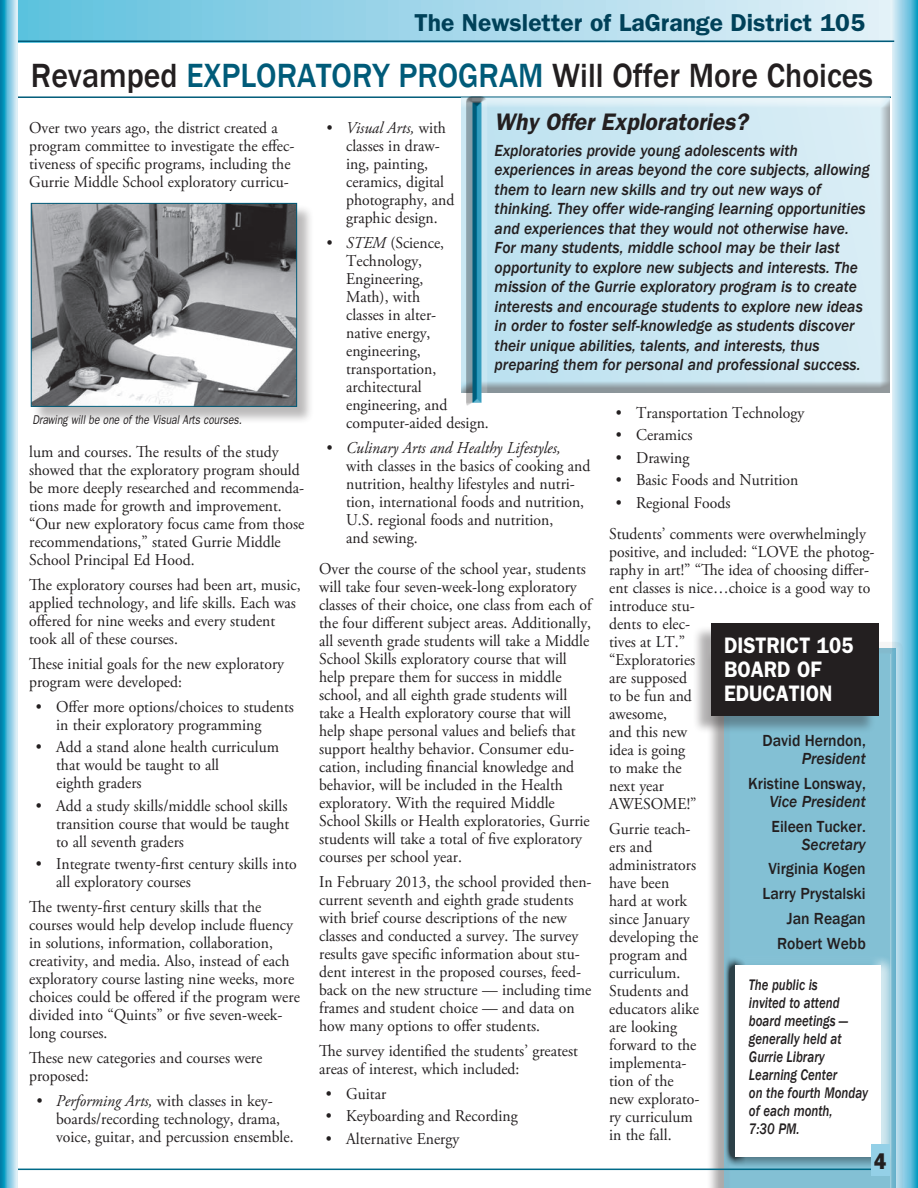
<style>
.page{position:relative;width:918px;height:1188px;background:#fff}
.page>*{position:absolute;margin:0;border:0;box-sizing:border-box;transform-origin:0 0}
.Body_Copy{font:500 34.5px "Franklin Gothic";color:#231f20;scale:.92 1}
.t1{font:600 24.6px "Franklin Gothic";color:#004159}
.t2{font:italic 600 24px "Franklin Gothic";color:#231f20;scale:.95 1}
.Gar_Subhead_2_small{font:600 22.5px/24px "Franklin Gothic";color:#fff;scale:.9 1}
.All_Caps_Frank_Gothi{font:800 22.5px "Franklin Gothic";color:#231f20;scale:.9 1}
.Body_Copy-2{font:16.5px/18px "Adobe Garamond Pro";color:#231f20;scale:.95 1}
.Body_Copy-3{font:italic 500 16.5px/19.5px "Franklin Gothic";color:#231f20;scale:.95 1}
.t3{font:500 16.5px/18px "Franklin Gothic";color:#231f20;text-align:right;scale:.95 1}
.t4{font:italic 500 15.75px/18px "Franklin Gothic";color:#231f20;scale:.82 1}
.Body_Copy-4{font:italic 12.75px "Franklin Gothic";color:#231f20;scale:.8 1}
.s1{color:#005b79}
.s2{font-style:italic}
</style>
<div class="page">
<div style="left:0;top:0;width:912px;height:42px;background:linear-gradient(to right,#5dbfdd,#e9f1f8)"></div>
<svg style="left:892px;top:0;width:26px;height:1188px;background:#76c5df"></svg>
<hr style="left:15px;top:96px;width:876px;height:2px;background:#005b79">
<hr style="left:0;top:40px;width:894px;height:2px;background:#005b79">
<div style="left:457px;top:97px;width:434px;height:295px;background:#231f20;opacity:.75"></div>
<div style="left:32px;top:204px;width:283px;height:221px;background:#231f20;opacity:.31"></div>
<img style="left:33px;top:205px;width:262px;height:200px">
<div style="left:31px;top:203px;width:266px;height:204px;border:1px solid #005b79"></div>
<div style="left:706px;top:649px;width:189px;height:539px;background:#231f20;opacity:.75"></div>
<div style="left:718px;top:642px;width:185px;height:546px;background:#231f20;opacity:.75"></div>
<div style="left:692px;top:625px;width:184px;height:109px;background:#231f20;opacity:.36"></div>
<div style="left:711px;top:623px;width:168px;height:93px;background:#231f20"></div>
<div style="left:735px;top:955px;width:157px;height:211px;background:#fff;opacity:.75"></div>
<div style="left:725px;top:956px;width:159px;height:211px;background:#231f20;opacity:.75"></div>
<div style="left:735px;top:966px;width:146px;height:191px;background:#fff"></div>
<div style="left:466px;top:97px;width:21px;height:309px;background:#231f20;opacity:.75"></div>
<hr style="left:0;top:1169px;width:889px;height:1px;background:#006a88">
<div style="left:871px;top:1144px;width:18px;height:32px;background:#94d0e7"></div>
<svg style="left:0;top:0;width:18px;height:1188px;background:#6bbdd8"></svg>
<p class="t1" style="left:414px;top:8px;width:452px">The Newsletter of LaGrange District 105</p>
<p class="Body_Copy" style="left:31px;top:54px;width:917px">Revamped <span class="s1">EXPLORATORY PROGRAM</span> Will Offer More Choices</p>
<p class="t2" style="left:495px;top:107px;width:268px">Why Offer Exploratories?</p>
<p class="Body_Copy-3" style="left:495px;top:141px;width:396px">Exploratories provide young adolescents with experiences in areas beyond the core subjects, allowing them to learn new skills and try out new ways of thinking. They offer wide-ranging learning opportunities and experiences that they would not otherwise have.<br>For many students, middle school may be their last opportunity to explore new subjects and interests. The mission of the Gurrie exploratory program is to create interests and encourage students to explore new ideas in order to foster self-knowledge as students discover their unique abilities, talents, and interests, thus preparing them for personal and professional success.</p>
<p class="Body_Copy-2" style="left:29px;top:120px;width:281px">Over two years ago, the district created a program committee to investigate the effec&shy;tiveness of specific programs, including the Gurrie Middle School exploratory curricu-</p>
<p class="Body_Copy-2" style="left:346px;top:120px;width:115px;text-indent:-20px"><span class="s2">• Visual Arts,</span> with classes in draw&shy;ing, painting, ceramics, digital photography, and graphic design.</p>
<p class="Body_Copy-2" style="left:346px;top:235px;width:152px;text-indent:-20px"><span class="s2">• STEM</span> (Science,<br>Technology,<br>Engineering,<br>Math), with<br>classes in alter-<br>native energy, engineering, transportation, architectural engineering, and computer-aided design.</p>
<p class="Body_Copy-2" style="left:346px;top:439px;width:259px;text-indent:-20px"><span class="s2">• Culinary Arts and Healthy Lifestyles, </span>with classes in the basics of cooking and nutrition, healthy lifestyles and nutri&shy;tion, international foods and nutrition, U.S. regional foods and nutrition,<br>and sewing.</p>
<p class="Body_Copy-2" style="left:319px;top:561px;width:288px">Over the course of the school year, students will take four seven-week-long exploratory classes of their choice, one class from each of the four different subject areas. Additionally, all seventh grade students will take a Middle School Skills exploratory course that will help prepare them for success in middle school, and all eighth grade students will take a Health exploratory course that will help shape personal values and beliefs that support healthy behavior. Consumer edu&shy;cation, including financial knowledge and behavior, will be included in the Health exploratory. With the required Middle School Skills or Health exploratories, Gurrie students will take a total of five exploratory courses per school year.</p>
<p class="Body_Copy-2" style="left:319px;top:874px;width:288px">In February 2013, the school provided then&shy;current seventh and eighth grade students with brief course descriptions of the new classes and conducted a survey. The survey results gave specific information about stu&shy;dent interest in the proposed courses, feed&shy;back on the new structure — including time frames and student choice — and data on how many options to offer students.</p>
<p class="Body_Copy-2" style="left:319px;top:1042px;width:274px">The survey identified the students’ greatest areas of interest, which included:</p>
<p class="Body_Copy-2" style="left:326px;top:1085px;width:65px">• Guitar</p>
<p class="Body_Copy-2" style="left:326px;top:1108px;width:204px">• Keyboarding and Recording</p>
<p class="Body_Copy-2" style="left:326px;top:1130px;width:142px">• Alternative Energy</p>
<p class="Body_Copy-2" style="left:616px;top:404px;width:200px">• Transportation Technology</p>
<p class="Body_Copy-2" style="left:616px;top:426px;width:82px">• Ceramics</p>
<p class="Body_Copy-2" style="left:616px;top:449px;width:79px">• Drawing</p>
<p class="Body_Copy-2" style="left:616px;top:472px;width:194px">• Basic Foods and Nutrition</p>
<p class="Body_Copy-2" style="left:616px;top:494px;width:122px">• Regional Foods</p>
<p class="Body_Copy-2" style="left:609px;top:526px;width:281px">Students’ comments were overwhelmingly positive, and included: “LOVE the photog&shy;raphy in art!” “The idea of choosing differ&shy;ent classes is nice…choice is a good way to introduce stu-<br>dents to elec-<br>tives at LT.”<br>“Exploratories<br>are supposed<br>to be fun and<br>awesome,<br>and this new<br>idea is going<br>to make the<br>next year<br>AWESOME!”</p>
<p class="Body_Copy-2" style="left:609px;top:820px;width:97px">Gurrie teach&shy;ers and administrators have been hard at work since January developing the program and curriculum.<br>Students and educators alike are looking forward to the implementa&shy;tion of the new explorato&shy;ry curriculum in the fall.</p>
<p class="Body_Copy-4" style="left:32px;top:412px;width:263px">Drawing will be one of the Visual Arts courses.</p>
<p class="Body_Copy-2" style="left:29px;top:444px;width:291px">lum and courses. The results of the study showed that the exploratory program should be more deeply researched and recommenda&shy;tions made for growth and improvement. “Our new exploratory focus came from those recommendations,” stated Gurrie Middle School Principal Ed Hood.</p>
<p class="Body_Copy-2" style="left:29px;top:577px;width:287px">The exploratory courses had been art, music, applied technology, and life skills. Each was offered for nine weeks and every student took all of these courses.</p>
<p class="Body_Copy-2" style="left:29px;top:655px;width:270px">These initial goals for the new exploratory program were developed:</p>
<p class="Body_Copy-2" style="left:56px;top:698px;width:252px;text-indent:-20px">• Offer more options/choices to students in their exploratory programming</p>
<p class="Body_Copy-2" style="left:56px;top:739px;width:236px;text-indent:-20px">• Add a stand alone health curriculum that would be taught to all<br>eighth graders</p>
<p class="Body_Copy-2" style="left:56px;top:797px;width:247px;text-align:justify;text-indent:-20px">• Add a study skills/middle school skills transition course that would be taught to all seventh graders</p>
<p class="Body_Copy-2" style="left:56px;top:856px;width:255px;text-indent:-20px">• Integrate twenty-first century skills into all exploratory courses</p>
<p class="Body_Copy-2" style="left:29px;top:899px;width:286px">The twenty-first century skills that the courses would help develop include fluency in solutions, information, collaboration, creativity, and media. Also, instead of each exploratory course lasting nine weeks, more choices could be offered if the program were divided into “Quints” or five seven-week&shy;long courses.</p>
<p class="Body_Copy-2" style="left:29px;top:1049px;width:247px">These new categories and courses were proposed:</p>
<p class="Body_Copy-2" style="left:56px;top:1092px;width:251px;text-indent:-20px"><span class="s2">• Performing Arts,</span> with classes in key&shy;boards/recording technology, drama, voice, guitar, and percussion ensemble.</p>
<p class="Gar_Subhead_2_small" style="left:724px;top:632px;width:145px">DISTRICT 105<br>BOARD OF<br>EDUCATION</p>
<p class="t3" style="left:763px;top:732px;width:110px">David Herndon,<br><span class="s2">President</span></p>
<p class="t3" style="left:748px;top:775px;width:125px">Kristine Lonsway,<br><span class="s2">Vice President</span></p>
<p class="t3" style="left:772px;top:817px;width:101px">Eileen Tucker.<br><span class="s2">Secretary</span></p>
<p class="t3" style="left:768px;top:860px;width:104px">Virginia Kogen</p>
<p class="t3" style="left:763px;top:885px;width:110px">Larry Prystalski</p>
<p class="t3" style="left:787px;top:910px;width:85px">Jan Reagan</p>
<p class="t3" style="left:777px;top:934px;width:95px">Robert Webb</p>
<p class="t4" style="left:749px;top:976px;width:147px">The public is<br>invited to attend board meetings — generally held at<br>Gurrie Library<br>Learning Center<br>on the fourth Monday of each month,<br>7:30 PM.</p>
<p class="All_Caps_Frank_Gothi" style="left:874px;top:1148px;width:15px">4</p>
</div>
